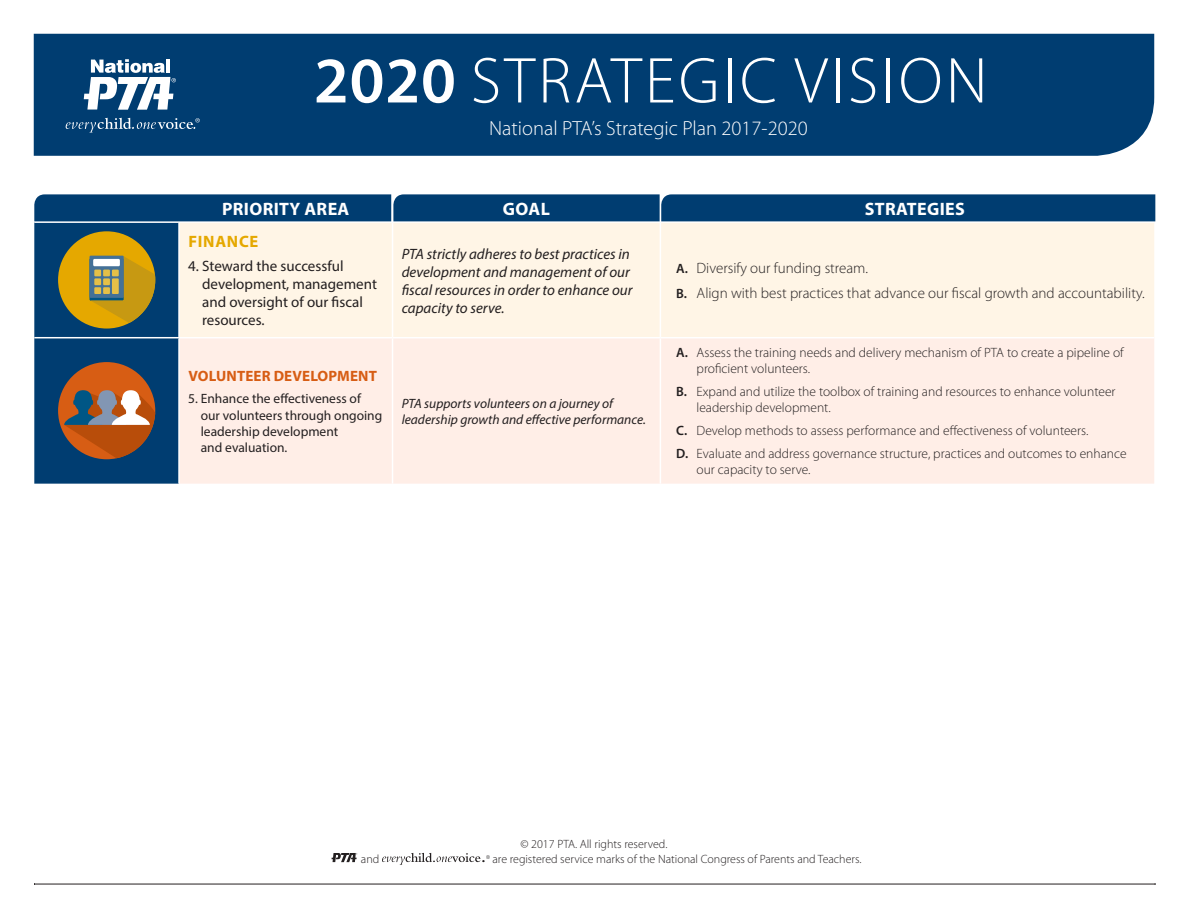
<style>
.page{position:relative;width:1188px;height:918px;background:#fff}
.page>*{position:absolute;margin:0;border:0;box-sizing:border-box;transform-origin:0 0}
.t1{font:300 65.4px "Myriad Pro";letter-spacing:.05em;color:#fff}
.t2{font:300 20.55px "Myriad Pro";color:#fff}
.t3{font:700 18px "Myriad Pro";letter-spacing:.02em;color:#fff}
.t4{font:700 16.5px "Myriad Pro";letter-spacing:.045em;color:#e5a800}
.t5{font:italic 15px/18px "Myriad Pro";color:#231f20}
.t6{font:300 15px "Myriad Pro";color:#231f20}
.t7{font:15px/18px "Myriad Pro";color:#231f20}
.t8{font:700 15px "Myriad Pro";letter-spacing:.01em;color:#d75d14}
.t9{font:300 13.5px/16.2px "Myriad Pro";color:#231f20}
.t10{font:13.5px/16.2px "Myriad Pro";color:#231f20}
.t11{font:italic 13.5px/16.2px "Myriad Pro";color:#231f20}
.t12{font:300 12px "Myriad Pro";color:#231f20}
.s1{font-weight:600}
.s2{font-weight:600;font-size:13.5px}
</style>
<div class="page">
<div style="left:34px;top:34px;width:1120px;height:122px;background:#003d71"></div>
<svg style="left:66px;top:118px;width:134px;height:15px;background:#285b87"></svg>
<svg style="left:84px;top:59px;width:92px;height:51px"></svg>
<hr style="left:166px;top:60px;width:4px;height:13px;background:#fff">
<svg style="left:34px;top:194px;width:1121px;height:290px;background:#d2cfcb"></svg>
<hr style="left:34px;top:884px;width:1121px;height:1px;background:#231f20">
<svg style="left:332px;top:853px;width:25px;height:9px"></svg>
<svg style="left:382px;top:853px;width:108px;height:12px"></svg>
<h1 class="t1" style="left:314px;top:41px;width:675px"><span class="s1">2020</span> STRATEGIC VISION</h1>
<h2 class="t2" style="left:489px;top:116px;width:320px">National PTA’s Strategic Plan 2017-2020</h2>
<p class="t3" style="left:222px;top:197px;width:129px">PRIORITY AREA</p>
<p class="t3" style="left:503px;top:197px;width:48px">GOAL</p>
<p class="t3" style="left:865px;top:197px;width:102px">STRATEGIES</p>
<p class="t4" style="left:188px;top:230px;width:72px">FINANCE</p>
<p class="t7" style="left:202px;top:257px;width:176px;text-indent:-14px">4. Steward the successful development, management and oversight of our fiscal resources.</p>
<p class="t5" style="left:402px;top:244px;width:232px">PTA strictly adheres to best practices in development and management of our fiscal resources in order to enhance our capacity to serve.</p>
<p class="t8" style="left:188px;top:366px;width:190px">VOLUNTEER DEVELOPMENT</p>
<p class="t10" style="left:201px;top:391px;width:183px;text-indent:-13px">5. Enhance the effectiveness of our volunteers through ongoing leadership development<br>and evaluation.</p>
<p class="t11" style="left:402px;top:395px;width:246px">PTA supports volunteers on a journey of leadership growth and effective performance.</p>
<p class="t6" style="left:676px;top:259px;width:193px"><span class="s2">A.</span> Diversify our funding stream.</p>
<p class="t6" style="left:676px;top:284px;width:470px"><span class="s2">B.</span> Align with best practices that advance our fiscal growth and accountability.</p>
<p class="t9" style="left:697px;top:344px;width:429px;text-indent:-20px"><span class="s1">A.</span> Assess the training needs and delivery mechanism of PTA to create a pipeline of proficient volunteers.</p>
<p class="t9" style="left:697px;top:383px;width:421px;text-indent:-20px"><span class="s1">B.</span> Expand and utilize the toolbox of training and resources to enhance volunteer leadership development.</p>
<p class="t9" style="left:676px;top:423px;width:414px"><span class="s1">C.</span> Develop methods to assess performance and effectiveness of volunteers.</p>
<p class="t9" style="left:697px;top:446px;width:432px;text-indent:-20px"><span class="s1">D.</span> Evaluate and address governance structure, practices and outcomes to enhance our capacity to serve.</p>
<p class="t12" style="left:521px;top:837px;width:148px">© 2017 PTA. All rights reserved.</p>
<p class="t12" style="left:361px;top:851px;width:20px">and</p>
<p class="t12" style="left:493px;top:851px;width:371px">are registered service marks of the National Congress of Parents and Teachers.</p>
</div>
